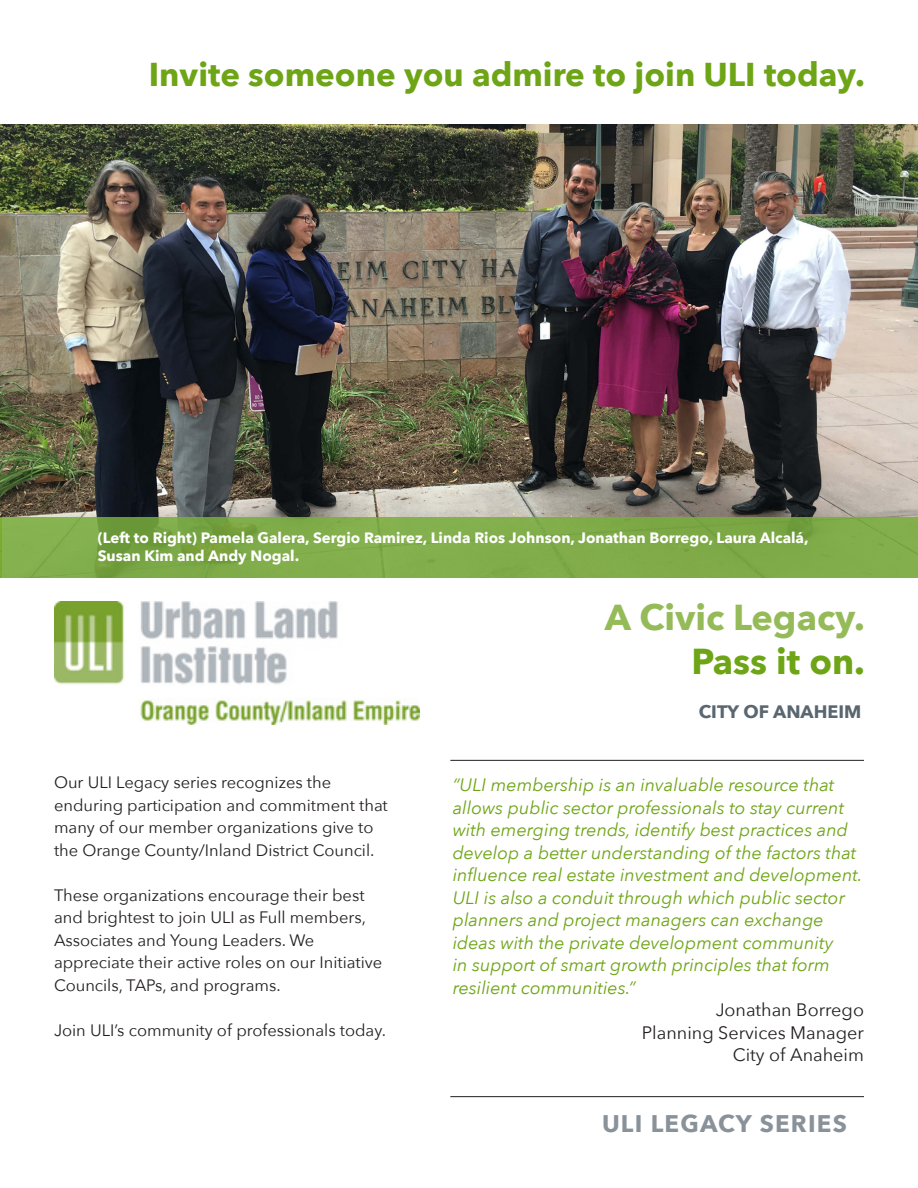
<style>
.page{position:relative;width:918px;height:1188px;background:#fff}
.page>*{position:absolute;margin:0;border:0;box-sizing:border-box;transform-origin:0 0}
.t1{font:700 36px "Avenir Next";color:#95bb59}
.t2{font:700 36px "Avenir Next";color:#6ea516}
.t3{font:700 33px "Avenir Next";color:#6ea516}
.t4{font:700 24px "Avenir Next";letter-spacing:.05em;color:#899199}
.t5{font:italic 18px/22.5px "Avenir Next";color:#6ea516}
.t6{font:18px "Avenir Next";color:#231f20}
.t7{font:700 18px "Avenir Next";color:#5a6670}
.t8{font:16.5px/22.5px "Avenir Next";color:#231f20}
.t9{font:700 15px/18px "Avenir Next";color:#fff}
</style>
<div class="page">
<img style="left:0;top:124px;width:918px;height:394px">
<img style="left:3px;top:518px;width:915px;height:60px">
<img style="left:54px;top:601px;width:366px;height:123px">
<hr style="left:450px;top:760px;width:414px;height:1px;background:#231f20">
<hr style="left:450px;top:1096px;width:414px;height:1px;background:#231f20">
<p class="t3" style="left:149px;top:45px;width:718px">Invite someone you admire to join ULI today.</p>
<p class="t9" style="left:98px;top:529px;width:712px">(Left to Right) Pamela Galera, Sergio Ramirez, Linda Rios Johnson, Jonathan Borrego, Laura Alcalá,<br>Susan Kim and Andy Nogal.</p>
<p class="t1" style="left:605px;top:586px;width:262px">A Civic Legacy.</p>
<p class="t2" style="left:692px;top:630px;width:175px">Pass it on.</p>
<p class="t8" style="left:54px;top:770px;width:335px">Our ULI Legacy series recognizes the enduring participation and commitment that many of our member organizations give to the Orange County/Inland District Council.</p>
<p class="t8" style="left:54px;top:883px;width:330px">These organizations encourage their best and brightest to join ULI as Full members, Associates and Young Leaders. We appreciate their active roles on our Initiative Councils, TAPs, and programs.</p>
<p class="t8" style="left:54px;top:1018px;width:334px">Join ULI’s community of professionals today.</p>
<p class="t7" style="left:699px;top:696px;width:164px">CITY OF ANAHEIM</p>
<p class="t5" style="left:453px;top:773px;width:411px">“ULI membership is an invaluable resource that allows public sector professionals to stay current with emerging trends, identify best practices and develop a better understanding of the factors that influence real estate investment and development.<br>ULI is also a conduit through which public sector planners and project managers can exchange ideas with the private development community<br>in support of smart growth principles that form resilient communities.”</p>
<p class="t6" style="left:716px;top:995px;width:150px">Jonathan Borrego</p>
<p class="t6" style="left:642px;top:1017px;width:224px">Planning Services Manager</p>
<p class="t6" style="left:733px;top:1040px;width:133px">City of Anaheim</p>
<p class="t4" style="left:602px;top:1103px;width:246px">ULI LEGACY SERIES</p>
</div>
